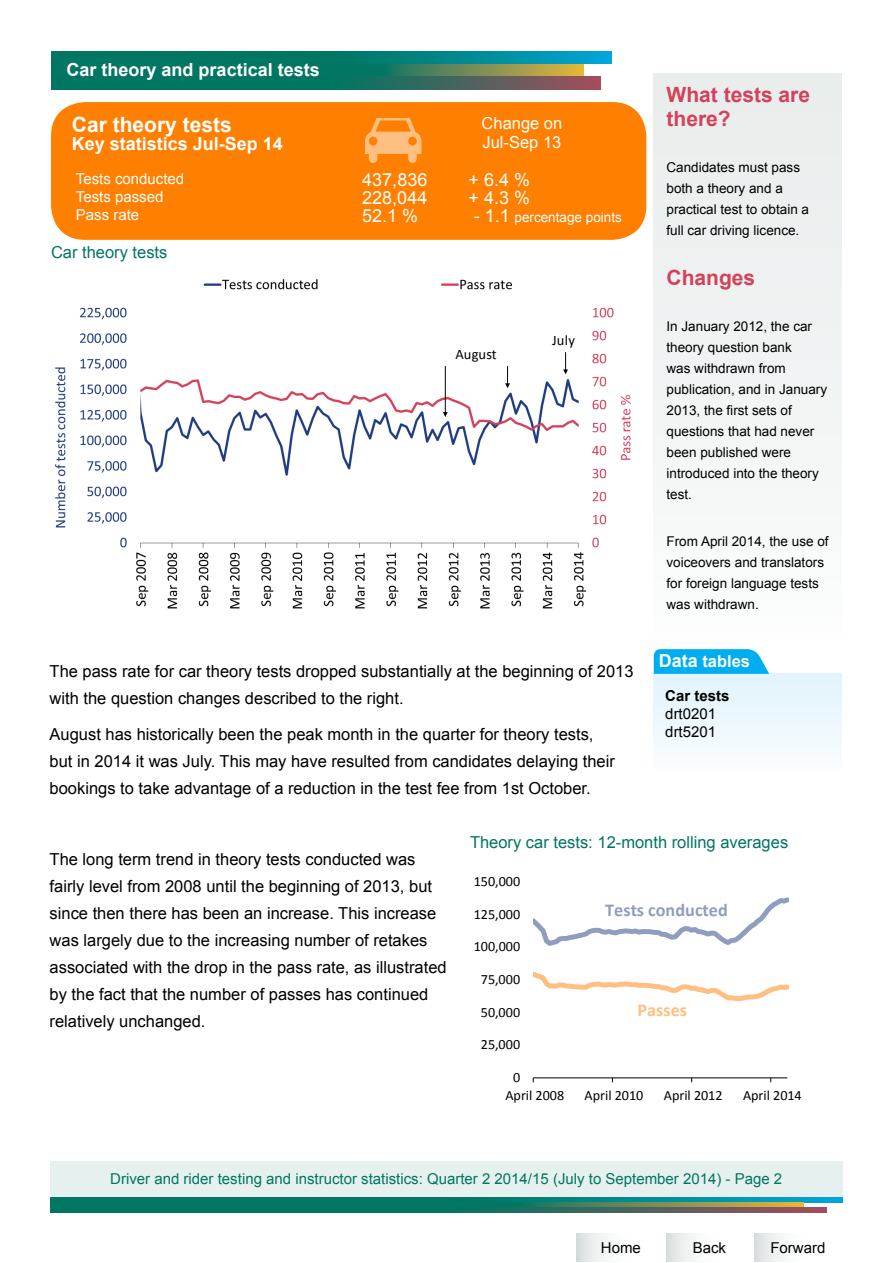
<style>
.page{position:relative;width:893px;height:1263px;background:#fff}
.page>*{position:absolute;margin:0;border:0;box-sizing:border-box;transform-origin:0 0}
.t1{font:700 21px/24px "Arial";color:#d4415a}
.t2{font:700 21px "Arial";color:#fff}
.t3{font:700 18.15px "Calibri";color:#8f9ebf}
.t4{font:700 18.15px "Calibri";color:#ffbf80}
.t5{font:700 18px "Arial";color:#fff}
.t6{font:18px "Arial";color:#fff}
.t7{font:16.5px/27px "Arial";color:#000}
.t8{font:16.5px "Arial";color:#007662}
.t9{font:16.5px/19.8px "Arial";color:#fff}
.t10{font:700 16.5px "Arial";color:#fff}
.t11{font:15px "Arial";color:#007662}
.t12{font:15px/18px "Arial";color:#000}
.t13{font:15px/18.1px "Arial";color:#fff}
.t14{font:14.55px "Calibri";letter-spacing:.015em;color:#000}
.t15{font:14.1px "Calibri";letter-spacing:-.005em;color:#000}
.t16{font:13.5px/21px "Arial";color:#000}
.t17{font:13.5px "Arial";color:#fff}
.s1{font-size:18px}
.s2{font-weight:700}
</style>
<div class="page">
<div style="left:50px;top:1161px;width:792px;height:36px;background:#e6f1ef"></div>
<svg style="left:50px;top:1197px;width:792px;height:5px;background:#00817d"></svg>
<svg style="left:50px;top:1202px;width:753px;height:5px;background:#2f805c"></svg>
<svg style="left:50px;top:1207px;width:777px;height:6px;background:#266c60"></svg>
<div style="left:654px;top:74px;width:188px;height:565px;background:#f0f3f3"></div>
<div style="left:654px;top:674px;width:188px;height:101px;background:linear-gradient(to bottom,#e0f3fd,#fcfeff)"></div>
<svg style="left:654px;top:649px;width:115px;height:25px;background:#13b4f0"></svg>
<svg style="left:51px;top:64px;width:533px;height:13px;background:#2e7f5d"></svg>
<svg style="left:51px;top:51px;width:561px;height:13px;background:#00817d"></svg>
<svg style="left:51px;top:77px;width:550px;height:12px;background:#266c60"></svg>
<div style="left:51px;top:102px;width:595px;height:138px;background:#ff7f00;border-radius:34px"></div>
<svg style="left:365px;top:118px;width:56px;height:45px"></svg>
<img style="left:55px;top:279px;width:576px;height:330px">
<hr style="left:445px;top:366px;width:1px;height:47px;background:#000">
<svg style="left:443px;top:412px;width:5px;height:5px"></svg>
<svg style="left:505px;top:366px;width:5px;height:22px"></svg>
<svg style="left:563px;top:352px;width:5px;height:22px"></svg>
<hr style="left:533px;top:1077px;width:254px;height:1px;background:#000">
<svg style="left:533px;top:897px;width:255px;height:49px"></svg>
<svg style="left:533px;top:972px;width:255px;height:29px"></svg>
<div style="left:754px;top:1234px;width:88px;height:28px;background:linear-gradient(to right,#e5eaea,#fff)"></div>
<div style="left:665px;top:1234px;width:89px;height:28px;background:linear-gradient(to right,#e4eae9,#fff)"></div>
<div style="left:577px;top:1234px;width:88px;height:28px;background:linear-gradient(to right,#e5eae9,#fff)"></div>
<p class="t5" style="left:67px;top:58px;width:255px">Car theory and practical tests</p>
<p class="t2" style="left:72px;top:110px;width:161px">Car theory tests</p>
<p class="t5" style="left:72px;top:132px;width:213px">Key statistics Jul-Sep 14</p>
<p class="t13" style="left:76px;top:170px;width:110px">Tests conducted</p>
<p class="t13" style="left:76px;top:188px;width:89px">Tests passed<br>Pass rate</p>
<p class="t8" style="left:51px;top:241px;width:118px">Car theory tests</p>
<p class="t6" style="left:362px;top:168px;width:67px">437,836</p>
<p class="t9" style="left:482px;top:113px;width:82px">Change on<br>Jul-Sep 13</p>
<p class="t6" style="left:469px;top:168px;width:63px">+ 6.4 %</p>
<p class="t6" style="left:362px;top:186px;width:67px">228,044</p>
<p class="t6" style="left:469px;top:186px;width:63px">+ 4.3 %</p>
<p class="t6" style="left:362px;top:204px;width:58px">52.1 %</p>
<p class="t6" style="left:474px;top:204px;width:38px">- 1.1</p>
<p class="t17" style="left:514px;top:209px;width:109px">percentage points</p>
<p class="t14" style="left:455px;top:344px;width:43px">August</p>
<p class="t14" style="left:552px;top:331px;width:24px">July</p>
<p class="t7" style="left:50px;top:658px;width:585px">The pass rate for car theory tests dropped substantially at the beginning of 2013 with the question changes described to the right.</p>
<p class="t7" style="left:50px;top:720px;width:567px">August has historically been the peak month in the quarter for theory tests, but in 2014 it was July. This may have resulted from candidates delaying their bookings to take advantage of a reduction in the test fee from 1st October.</p>
<p class="t1" style="left:666px;top:83px;width:145px">What tests are there?</p>
<p class="t16" style="left:666px;top:157px;width:144px">Candidates must pass both a theory and a practical test to obtain a full car driving licence.</p>
<p class="t1" style="left:666px;top:266px;width:90px">Changes</p>
<p class="t16" style="left:666px;top:316px;width:162px">In January 2012, the car theory question bank<br>was withdrawn from publication, and in January<br>2013, the first sets of questions that had never been published were introduced into the theory test.</p>
<p class="t16" style="left:666px;top:531px;width:164px">From April 2014, the use of voiceovers and translators for foreign language tests was withdrawn.</p>
<p class="t10" style="left:659px;top:650px;width:93px"><span class="s1">Data</span> tables</p>
<p class="t12" style="left:665px;top:687px;width:66px"><span class="s2">Car tests </span>drt0201 drt5201</p>
<p class="t7" style="left:50px;top:845px;width:399px">The long term trend in theory tests conducted was fairly level from 2008 until the beginning of 2013, but since then there has been an increase. This increase was largely due to the increasing number of retakes associated with the drop in the pass rate, as illustrated by the fact that the number of passes has continued relatively unchanged.</p>
<p class="t8" style="left:470px;top:832px;width:320px">Theory car tests: 12-month rolling averages</p>
<p class="t15" style="left:474px;top:873px;width:48px">150,000</p>
<p class="t15" style="left:474px;top:905px;width:48px">125,000</p>
<p class="t15" style="left:474px;top:938px;width:48px">100,000</p>
<p class="t15" style="left:481px;top:970px;width:41px">75,000</p>
<p class="t15" style="left:481px;top:1003px;width:41px">50,000</p>
<p class="t15" style="left:481px;top:1036px;width:41px">25,000</p>
<p class="t15" style="left:513px;top:1068px;width:9px">0</p>
<p class="t3" style="left:605px;top:899px;width:124px">Tests conducted</p>
<p class="t4" style="left:637px;top:998px;width:51px">Passes</p>
<p class="t15" style="left:505px;top:1086px;width:60px">April 2008</p>
<p class="t15" style="left:585px;top:1086px;width:60px">April 2010</p>
<p class="t15" style="left:664px;top:1086px;width:60px">April 2012</p>
<p class="t15" style="left:743px;top:1086px;width:60px">April 2014</p>
<p class="t11" style="left:110px;top:1169px;width:673px">Driver and rider testing and instructor statistics: Quarter 2 2014/15 (July to September 2014) - Page 2</p>
<p class="t12" style="left:601px;top:1239px;width:42px">Home</p>
<p class="t12" style="left:693px;top:1239px;width:35px">Back</p>
<p class="t12" style="left:770px;top:1239px;width:57px">Forward</p>
</div>
